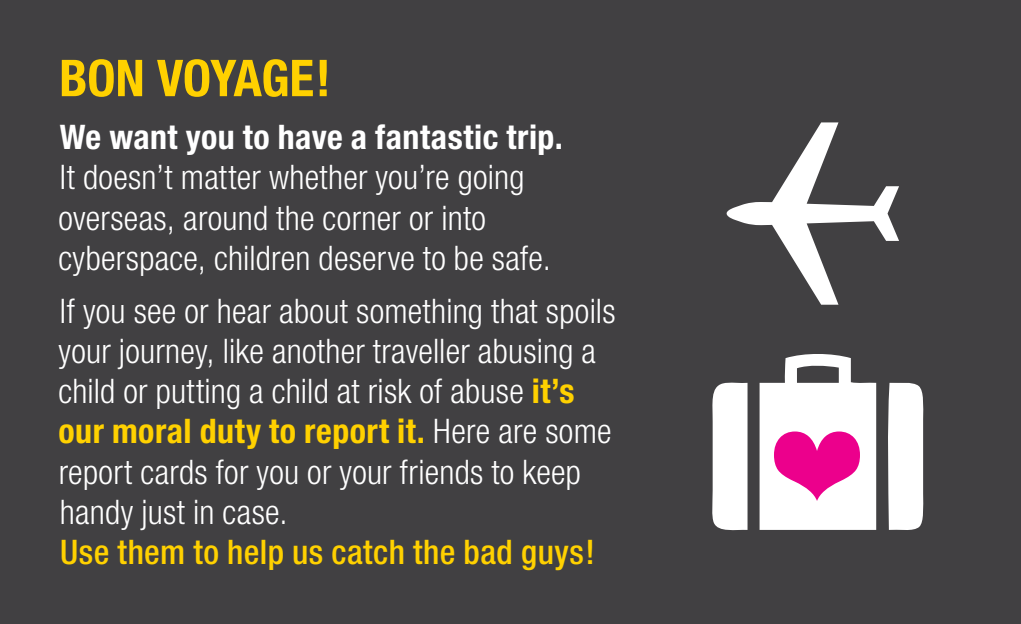
<style>
.page{position:relative;width:1021px;height:624px;background:#fff}
.page>*{position:absolute;margin:0;border:0;box-sizing:border-box;transform-origin:0 0}
.t1{font:700 condensed 50.8px "Helvetica Neue";letter-spacing:-.005em;color:#ffd100}
.t2{font:300 condensed 34px/40.4px "Helvetica Neue";letter-spacing:.01em;color:#fff}
.t3{font:500 condensed 34px "Helvetica Neue";letter-spacing:.015em;color:#ffd100}
.t4{font:700 condensed 34px "Helvetica Neue";letter-spacing:.01em;color:#fff}
.s1{font-weight:700;color:#ffd100}
</style>
<div class="page">
<div style="left:0;top:0;width:1020px;height:624px;background:#414042"></div>
<svg style="left:888px;top:382px;width:36px;height:148px;background:#f3f3f3"></svg>
<div style="left:712px;top:382px;width:35px;height:149px;background:#fff"></div>
<svg style="left:759px;top:354px;width:117px;height:176px;background:#e9e9e9"></svg>
<h1 class="t1" style="left:59px;top:47px;width:273px">Bon voyage!</h1>
<p class="t4" style="left:60px;top:116px;width:504px">We want you to have a fantastic trip.</p>
<p class="t2" style="left:58px;top:157px;width:494px">It doesn’t matter whether you’re going overseas, around the corner or into cyberspace, children deserve to be safe.</p>
<p class="t2" style="left:58px;top:290px;width:558px">If you see or hear about something that spoils your journey, like another traveller abusing a child or putting a child at risk of abuse <span class="s1">it’s our moral duty to report it.</span> Here are some report cards for you or your friends to keep handy just in case.</p>
<p class="t3" style="left:60px;top:531px;width:536px">Use them to help us catch the bad guys!</p>
</div>
